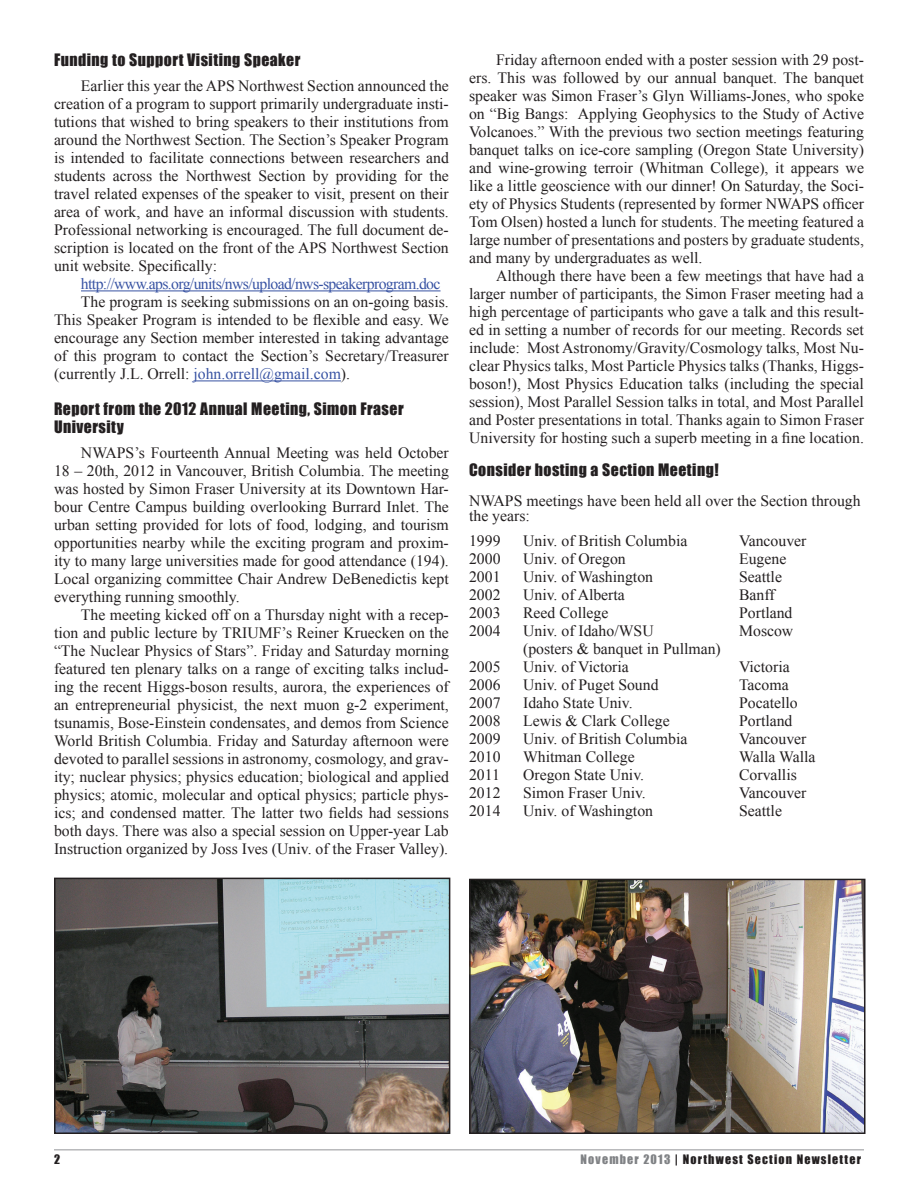
<style>
.page{position:relative;width:918px;height:1188px;background:#fff}
.page>*{position:absolute;margin:0;border:0;box-sizing:border-box;transform-origin:0 0}
.t1{font:15.75px/18px "Times New Roman";color:#231f20;text-align:justify}
.t2{font:15.75px/18px "Impact";letter-spacing:.03em;color:#231f20}
.t3{font:15.75px "Times New Roman";letter-spacing:-.04em;color:#3853a3}
.t4{font:12px "Impact";letter-spacing:.1em;color:#231f20}
.s1{color:#3853a3}
.s2{color:#808285}
</style>
<div class="page">
<hr style="left:54px;top:1149px;width:810px;height:1px;background:#939598">
<hr style="left:81px;top:291px;width:360px;height:1px;background:#3853a3">
<hr style="left:194px;top:381px;width:147px;height:1px;background:#3853a3">
<img style="left:57px;top:881px;width:390px;height:250px">
<div style="left:54px;top:878px;width:396px;height:256px;border:2px solid #231f20"></div>
<img style="left:472px;top:882px;width:391px;height:249px">
<div style="left:469px;top:879px;width:397px;height:255px;border:2px solid #231f20"></div>
<p class="t2" style="left:54px;top:51px;width:248px">Funding to Support Visiting Speaker</p>
<p class="t1" style="left:54px;top:77px;width:396px;text-indent:27px">Earlier this year the APS Northwest Section announced the creation of a program to support primarily undergraduate insti&shy;tutions that wished to bring speakers to their institutions from around the Northwest Section. The Section’s Speaker Program is intended to facilitate connections between researchers and students across the Northwest Section by providing for the travel related expenses of the speaker to visit, present on their area of work, and have an informal discussion with students.<br>Professional networking is encouraged. The full document de&shy;scription is located on the front of the APS Northwest Section unit website. Specifically:</p>
<p class="t3" style="left:81px;top:273px;width:361px">http://www.aps.org/units/nws/upload/nws-speakerprogram.doc</p>
<p class="t1" style="left:54px;top:293px;width:396px;text-indent:27px">The program is seeking submissions on an on-going basis.<br>This Speaker Program is intended to be flexible and easy. We encourage any Section member interested in taking advantage of this program to contact the Section’s Secretary/Treasurer (currently J.L. Orrell: <span class="s1">john.orrell@gmail.com</span>).</p>
<p class="t2" style="left:54px;top:400px;width:351px">Report from the 2012 Annual Meeting, Simon Fraser<br>University</p>
<p class="t1" style="left:54px;top:443px;width:396px;text-indent:27px">NWAPS’s Fourteenth Annual Meeting was held October 18 – 20th, 2012 in Vancouver, British Columbia. The meeting was hosted by Simon Fraser University at its Downtown Har&shy;bour Centre Campus building overlooking Burrard Inlet. The urban setting provided for lots of food, lodging, and tourism opportunities nearby while the exciting program and proxim&shy;ity to many large universities made for good attendance (194).<br>Local organizing committee Chair Andrew DeBenedictis kept everything running smoothly.</p>
<p class="t1" style="left:54px;top:605px;width:396px;text-indent:27px">The meeting kicked off on a Thursday night with a recep&shy;tion and public lecture by TRIUMF’s Reiner Kruecken on the “The Nuclear Physics of Stars”. Friday and Saturday morning featured ten plenary talks on a range of exciting talks includ&shy;ing the recent Higgs-boson results, aurora, the experiences of an entrepreneurial physicist, the next muon g-2 experiment, tsunamis, Bose-Einstein condensates, and demos from Science World British Columbia. Friday and Saturday afternoon were devoted to parallel sessions in astronomy, cosmology, and grav&shy;ity; nuclear physics; physics education; biological and applied physics; atomic, molecular and optical physics; particle phys&shy;ics; and condensed matter. The latter two fields had sessions both days. There was also a special session on Upper-year Lab Instruction organized by Joss Ives (Univ. of the Fraser Valley).</p>
<p class="t1" style="left:469px;top:50px;width:396px;text-indent:27px">Friday afternoon ended with a poster session with 29 post&shy;ers. This was followed by our annual banquet. The banquet speaker was Simon Fraser’s Glyn Williams-Jones, who spoke on “Big Bangs: Applying Geophysics to the Study of Active Volcanoes.” With the previous two section meetings featuring banquet talks on ice-core sampling (Oregon State University) and wine-growing terroir (Whitman College), it appears we like a little geoscience with our dinner! On Saturday, the Soci&shy;ety of Physics Students (represented by former NWAPS officer Tom Olsen) hosted a lunch for students. The meeting featured a large number of presentations and posters by graduate students, and many by undergraduates as well.</p>
<p class="t1" style="left:469px;top:267px;width:396px;text-indent:27px">Although there have been a few meetings that have had a larger number of participants, the Simon Fraser meeting had a high percentage of participants who gave a talk and this result&shy;ed in setting a number of records for our meeting. Records set include: Most Astronomy/Gravity/Cosmology talks, Most Nu&shy;clear Physics talks, Most Particle Physics talks (Thanks, Higgs&shy;boson!), Most Physics Education talks (including the special session), Most Parallel Session talks in total, and Most Parallel and Poster presentations in total. Thanks again to Simon Fraser University for hosting such a superb meeting in a fine location.</p>
<p class="t2" style="left:469px;top:460px;width:251px">Consider hosting a Section Meeting!</p>
<p class="t1" style="left:469px;top:493px;width:393px;line-height:15px">NWAPS meetings have been held all over the Section through the years:</p>
<p class="t1" style="left:469px;top:531px;width:33px">1999</p>
<p class="t1" style="left:523px;top:531px;width:166px">Univ. of British Columbia</p>
<p class="t1" style="left:739px;top:531px;width:69px">Vancouver</p>
<p class="t1" style="left:469px;top:549px;width:33px">2000</p>
<p class="t1" style="left:523px;top:549px;width:104px">Univ. of Oregon</p>
<p class="t1" style="left:739px;top:549px;width:49px">Eugene</p>
<p class="t1" style="left:469px;top:567px;width:33px">2001</p>
<p class="t1" style="left:523px;top:567px;width:131px">Univ. of Washington</p>
<p class="t1" style="left:739px;top:567px;width:44px">Seattle</p>
<p class="t1" style="left:469px;top:585px;width:33px">2002</p>
<p class="t1" style="left:523px;top:585px;width:103px">Univ. of Alberta</p>
<p class="t1" style="left:739px;top:585px;width:37px">Banff</p>
<p class="t1" style="left:469px;top:603px;width:33px">2003</p>
<p class="t1" style="left:523px;top:603px;width:87px">Reed College</p>
<p class="t1" style="left:739px;top:603px;width:55px">Portland</p>
<p class="t1" style="left:469px;top:621px;width:33px">2004</p>
<p class="t1" style="left:523px;top:621px;width:132px">Univ. of Idaho/WSU</p>
<p class="t1" style="left:739px;top:621px;width:56px">Moscow</p>
<p class="t1" style="left:523px;top:639px;width:199px">(posters &amp; banquet in Pullman)</p>
<p class="t1" style="left:469px;top:657px;width:33px">2005</p>
<p class="t1" style="left:523px;top:657px;width:107px">Univ. of Victoria</p>
<p class="t1" style="left:739px;top:657px;width:52px">Victoria</p>
<p class="t1" style="left:469px;top:675px;width:33px">2006</p>
<p class="t1" style="left:523px;top:675px;width:137px">Univ. of Puget Sound</p>
<p class="t1" style="left:739px;top:675px;width:51px">Tacoma</p>
<p class="t1" style="left:469px;top:693px;width:33px">2007</p>
<p class="t1" style="left:523px;top:693px;width:111px">Idaho State Univ.</p>
<p class="t1" style="left:739px;top:693px;width:60px">Pocatello</p>
<p class="t1" style="left:469px;top:711px;width:33px">2008</p>
<p class="t1" style="left:523px;top:711px;width:148px">Lewis &amp; Clark College</p>
<p class="t1" style="left:739px;top:711px;width:55px">Portland</p>
<p class="t1" style="left:469px;top:729px;width:33px">2009</p>
<p class="t1" style="left:523px;top:729px;width:166px">Univ. of British Columbia</p>
<p class="t1" style="left:739px;top:729px;width:69px">Vancouver</p>
<p class="t1" style="left:469px;top:747px;width:33px">2010</p>
<p class="t1" style="left:523px;top:747px;width:113px">Whitman College</p>
<p class="t1" style="left:739px;top:747px;width:78px">Walla Walla</p>
<p class="t1" style="left:469px;top:765px;width:32px">2011</p>
<p class="t1" style="left:523px;top:765px;width:123px">Oregon State Univ.</p>
<p class="t1" style="left:739px;top:765px;width:59px">Corvallis</p>
<p class="t1" style="left:469px;top:783px;width:33px">2012</p>
<p class="t1" style="left:523px;top:783px;width:124px">Simon Fraser Univ.</p>
<p class="t1" style="left:739px;top:783px;width:69px">Vancouver</p>
<p class="t1" style="left:469px;top:801px;width:33px">2014</p>
<p class="t1" style="left:523px;top:801px;width:131px">Univ. of Washington</p>
<p class="t1" style="left:739px;top:801px;width:44px">Seattle</p>
<p class="t4" style="left:54px;top:1150px;width:8px">2</p>
<p class="t4" style="left:581px;top:1150px;width:282px"><span class="s2">November 2013</span> | Northwest Section Newsletter</p>
</div>
